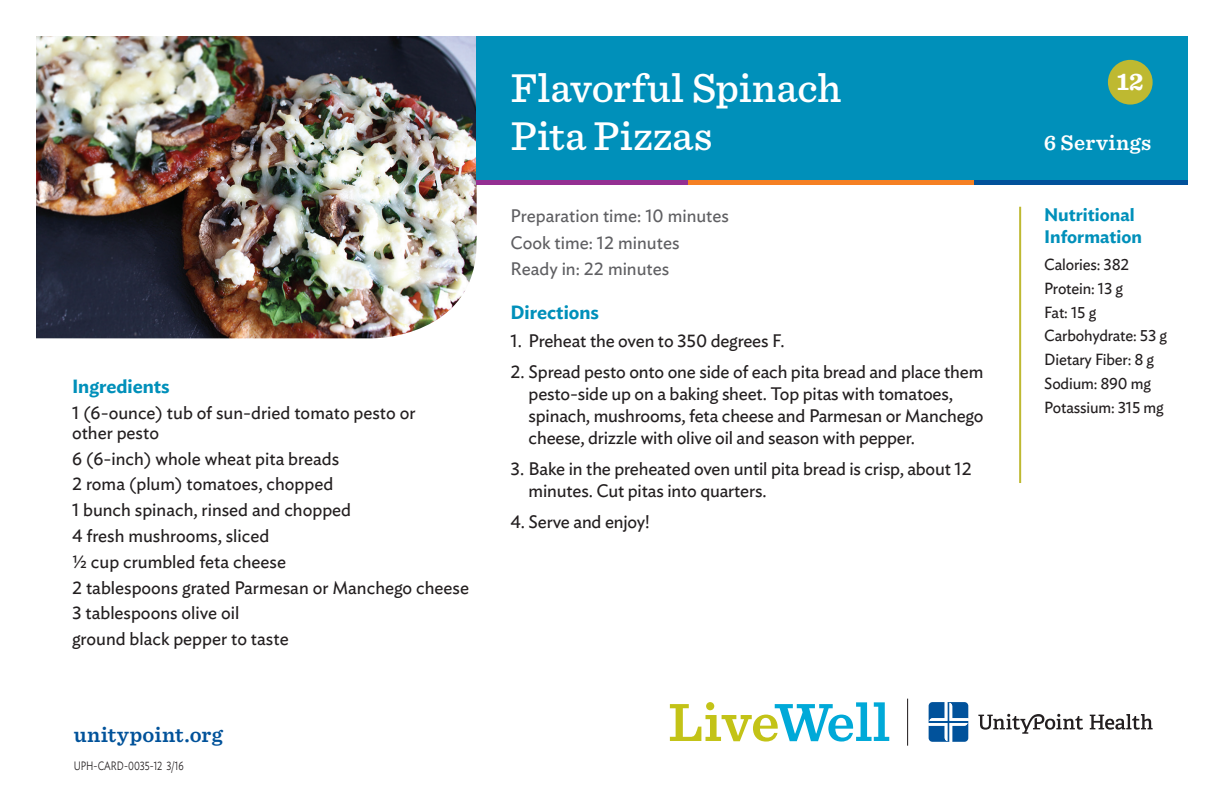
<style>
.page{position:relative;width:1224px;height:792px;background:#fff}
.page>*{position:absolute;margin:0;border:0;box-sizing:border-box;transform-origin:0 0}
.t1{font:500 42px/48px "Sentinel";color:#fff}
.t2{font:700 25.2px "Sentinel";color:#fff}
.t3{font:600 22px "Sentinel";letter-spacing:.02em;color:#01529a}
.t4{font:600 22px "Sentinel";letter-spacing:.02em;color:#fff}
.t5{font:600 19px "Ideal Sans";color:#0090ba}
.t6{font:18px/25.8px "Ideal Sans";letter-spacing:-.01em;color:#231f20}
.t7{font:18px/26.4px "Ideal Sans";color:#5f5f62}
.t8{font:600 18px/22px "Ideal Sans";color:#0090ba}
.t9{font:16px/23.8px "Ideal Sans";letter-spacing:-.01em;color:#231f20}
.t10{font:300 12px "Ideal Sans";color:#231f20;scale:.8 1}
</style>
<div class="page">
<img style="left:36px;top:36px;width:441px;height:302px">
<div style="left:477px;top:36px;width:711px;height:144px;background:#0090ba"></div>
<div style="left:1108px;top:60px;width:45px;height:45px;background:#beb931;border-radius:50%"></div>
<hr style="left:1019px;top:207px;width:2px;height:276px;background:#beb931">
<div style="left:973px;top:180px;width:215px;height:5px;background:#01529b"></div>
<div style="left:688px;top:180px;width:285px;height:5px;background:#f58023"></div>
<div style="left:477px;top:180px;width:211px;height:5px;background:#942f92"></div>
<svg style="left:670px;top:702px;width:219px;height:40px"></svg>
<div style="left:706px;top:702px;width:8px;height:8px;background:#c3c317;border-radius:50%"></div>
<hr style="left:907px;top:699px;width:1px;height:47px;background:#231f20">
<svg style="left:978px;top:714px;width:105px;height:20px"></svg>
<svg style="left:1090px;top:714px;width:63px;height:16px"></svg>
<svg style="left:929px;top:702px;width:39px;height:40px"></svg>
<p class="t5" style="left:72px;top:372px;width:99px">Ingredients</p>
<p class="t6" style="left:72px;top:401px;width:345px;line-height:20px">1 (6-ounce) tub of sun-dried tomato pesto or other pesto</p>
<p class="t6" style="left:72px;top:444px;width:399px">6 (6-inch) whole wheat pita breads<br>2 roma (plum) tomatoes, chopped<br>1 bunch spinach, rinsed and chopped<br>4 fresh mushrooms, sliced<br>½ cup crumbled feta cheese<br>2 tablespoons grated Parmesan or Manchego cheese<br>3 tablespoons olive oil<br>ground black pepper to taste</p>
<p class="t3" style="left:74px;top:717px;width:151px">unitypoint.org</p>
<p class="t10" style="left:74px;top:757px;width:139px">UPH-CARD-0035-12 3/16</p>
<h1 class="t1" style="left:511px;top:62px;width:332px">Flavorful Spinach<br>Pita Pizzas</h1>
<p class="t7" style="left:511px;top:201px;width:220px">Preparation time: 10 minutes<br>Cook time: 12 minutes<br>Ready in: 22 minutes</p>
<p class="t5" style="left:511px;top:298px;width:90px">Directions</p>
<p class="t6" style="left:511px;top:326px;width:275px">1. Preheat the oven to 350 degrees F.</p>
<p class="t6" style="left:529px;top:359px;width:456px;line-height:22px;text-indent:-18px">2. Spread pesto onto one side of each pita bread and place them pesto-side up on a baking sheet. Top pitas with tomatoes, spinach, mushrooms, feta cheese and Parmesan or Manchego cheese, drizzle with olive oil and season with pepper.</p>
<p class="t6" style="left:529px;top:456px;width:445px;line-height:22px;text-indent:-18px">3. Bake in the preheated oven until pita bread is crisp, about 12 minutes. Cut pitas into quarters.</p>
<p class="t6" style="left:511px;top:507px;width:141px">4. Serve and enjoy!</p>
<h2 class="t2" style="left:1117px;top:62px;width:28px">12</h2>
<p class="t4" style="left:1044px;top:126px;width:109px">6 Servings</p>
<p class="t8" style="left:1044px;top:202px;width:99px">Nutritional<br>Information</p>
<p class="t9" style="left:1044px;top:251px;width:124px">Calories: 382<br>Protein: 13 g<br>Fat: 15 g<br>Carbohydrate: 53 g<br>Dietary Fiber: 8 g<br>Sodium: 890 mg<br>Potassium: 315 mg</p>
</div>
